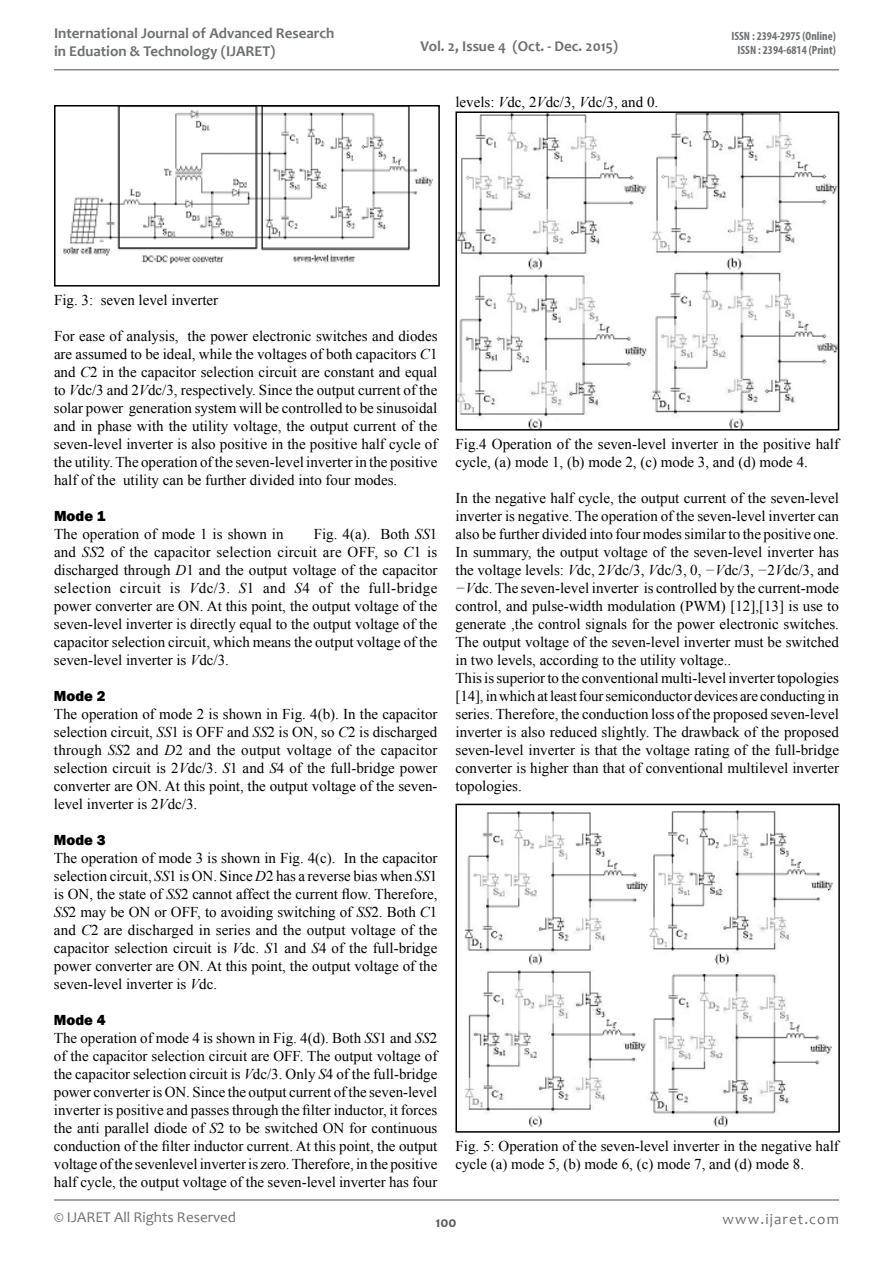
<style>
.page{position:relative;width:893px;height:1263px;background:#fff}
.page>*{position:absolute;margin:0;border:0;box-sizing:border-box;transform-origin:0 0}
.t1{font:15px/18px "Times New Roman";color:#000;text-align:justify}
.t2{font:700 15px/18px "Candara";color:#6d6f71}
.t3{font:15px "Candara";color:#6d6f71}
.t4{font:800 15px "Franklin Gothic";color:#000}
.t5{font:15px "Candara";letter-spacing:.075em;color:#6d6f71}
.t6{font:700 15px "Candara";color:#58595b}
.t7{font:700 condensed 12px/14.4px "Myriad Pro";color:#6d6f71;text-align:center}
.s1{font-style:italic}
</style>
<div class="page">
<hr style="left:54px;top:1199px;width:785px;height:2px;background:#86888b">
<hr style="left:54px;top:69px;width:785px;height:2px;background:#86888b">
<img style="left:63px;top:108px;width:369px;height:156px">
<div style="left:54px;top:105px;width:386px;height:181px;border:2px solid #000"></div>
<img style="left:458px;top:114px;width:378px;height:314px">
<div style="left:455px;top:111px;width:384px;height:320px;border:2px solid #000"></div>
<img style="left:464px;top:810px;width:369px;height:316px">
<div style="left:455px;top:804px;width:385px;height:329px;border:2px solid #000"></div>
<p class="t2" style="left:54px;top:24px;width:282px">International Journal of Advanced Research in Eduation &amp; Technology (IJARET)</p>
<p class="t2" style="left:420px;top:36px;width:199px">Vol. 2, Issue 4 (Oct. - Dec. 2015)</p>
<p class="t7" style="left:731px;top:28px;width:106px">ISSN : 2394-2975 (Online)<br>ISSN : 2394-6814 (Print)</p>
<p class="t1" style="left:455px;top:92px;width:204px">levels: <span class="s1">V</span>dc, 2<span class="s1">V</span>dc/3, <span class="s1">V</span>dc/3, and 0.</p>
<p class="t1" style="left:54px;top:290px;width:166px">Fig. 3: seven level inverter</p>
<p class="t1" style="left:54px;top:326px;width:385px">For ease of analysis, the power electronic switches and diodes are assumed to be ideal, while the voltages of both capacitors <span class="s1">C</span>1 and <span class="s1">C</span>2 in the capacitor selection circuit are constant and equal to <span class="s1">V</span>dc/3 and 2<span class="s1">V</span>dc/3, respectively. Since the output current of the solar power generation system will be controlled to be sinusoidal and in phase with the utility voltage, the output current of the seven-level inverter is also positive in the positive half cycle of the utility.The operation of the seven-level inverter in the positive half of the utility can be further divided into four modes.</p>
<p class="t4" style="left:54px;top:506px;width:53px">Mode 1</p>
<p class="t1" style="left:54px;top:524px;width:231px">The operation of mode 1 is shown in</p>
<p class="t1" style="left:54px;top:524px;width:385px;text-indent:260px">Fig. 4(a). Both <span class="s1">SS</span>1 and <span class="s1">SS</span>2 of the capacitor selection circuit are OFF, so <span class="s1">C</span>1 is discharged through <span class="s1">D</span>1 and the output voltage of the capacitor selection circuit is <span class="s1">V</span>dc/3. <span class="s1">S</span>1 and <span class="s1">S</span>4 of the full-bridge power converter are ON. At this point, the output voltage of the seven-level inverter is directly equal to the output voltage of the capacitor selection circuit, which means the output voltage of the seven-level inverter is <span class="s1">V</span>dc/3.</p>
<p class="t4" style="left:54px;top:686px;width:53px">Mode 2</p>
<p class="t1" style="left:54px;top:704px;width:385px">The operation of mode 2 is shown in Fig. 4(b). In the capacitor selection circuit, <span class="s1">SS</span>1 is OFF and <span class="s1">SS</span>2 is ON, so <span class="s1">C</span>2 is discharged through <span class="s1">SS</span>2 and <span class="s1">D</span>2 and the output voltage of the capacitor selection circuit is 2<span class="s1">V</span>dc/3. <span class="s1">S</span>1 and <span class="s1">S</span>4 of the full-bridge power converter are ON. At this point, the output voltage of the seven&shy;level inverter is 2<span class="s1">V</span>dc/3.</p>
<p class="t4" style="left:54px;top:830px;width:53px">Mode 3</p>
<p class="t1" style="left:54px;top:848px;width:385px">The operation of mode 3 is shown in Fig. 4(c). In the capacitor selection circuit, <span class="s1">SS</span>1 is ON. Since <span class="s1">D</span>2 has a reverse bias when <span class="s1">SS</span>1 is ON, the state of <span class="s1">SS</span>2 cannot affect the current flow. Therefore, <span class="s1">SS</span>2 may be ON or OFF, to avoiding switching of <span class="s1">SS</span>2. Both <span class="s1">C</span>1 and <span class="s1">C</span>2 are discharged in series and the output voltage of the capacitor selection circuit is <span class="s1">V</span>dc. <span class="s1">S</span>1 and <span class="s1">S</span>4 of the full-bridge power converter are ON. At this point, the output voltage of the seven-level inverter is <span class="s1">V</span>dc.</p>
<p class="t4" style="left:54px;top:1010px;width:53px">Mode 4</p>
<p class="t1" style="left:54px;top:1028px;width:385px">The operation of mode 4 is shown in Fig. 4(d). Both <span class="s1">SS</span>1 and <span class="s1">SS</span>2 of the capacitor selection circuit are OFF. The output voltage of the capacitor selection circuit is <span class="s1">V</span>dc/3. Only <span class="s1">S</span>4 of the full-bridge power converter is ON. Since the output current of the seven-level inverter is positive and passes through the filter inductor, it forces the anti parallel diode of <span class="s1">S</span>2 to be switched ON for continuous conduction of the filter inductor current. At this point, the output voltage of the sevenlevel inverter is zero. Therefore, in the positive half cycle, the output voltage of the seven-level inverter has four</p>
<p class="t1" style="left:455px;top:434px;width:385px">Fig.4 Operation of the seven-level inverter in the positive half cycle, (a) mode 1, (b) mode 2, (c) mode 3, and (d) mode 4.</p>
<p class="t1" style="left:455px;top:488px;width:385px;text-align:left">In the negative half cycle, the output current of the seven-level inverter is negative. The operation of the seven-level inverter can also be further divided into four modes similar to the positive one.<br>In summary, the output voltage of the seven-level inverter has the voltage levels: <span class="s1">V</span>dc, 2<span class="s1">V</span>dc/3, <span class="s1">V</span>dc/3, 0, <span class="s1">−V</span>dc/3, <span class="s1">−</span>2<span class="s1">V</span>dc/3, and <span class="s1">−V</span>dc. The seven-level inverter is controlled by the current-mode control, and pulse-width modulation (PWM) [12],[13] is use to generate ,the control signals for the power electronic switches.<br>The output voltage of the seven-level inverter must be switched in two levels, according to the utility voltage..<br>This is superior to the conventional multi-level inverter topologies [14], in which at least four semiconductor devices are conducting in series. Therefore, the conduction loss of the proposed seven-level inverter is also reduced slightly. The drawback of the proposed seven-level inverter is that the voltage rating of the full-bridge converter is higher than that of conventional multilevel inverter topologies.</p>
<p class="t1" style="left:455px;top:1136px;width:385px">Fig. 5: Operation of the seven-level inverter in the negative half cycle (a) mode 5, (b) mode 6, (c) mode 7, and (d) mode 8.</p>
<p class="t3" style="left:54px;top:1207px;width:184px">© IJARET All Rights Reserved</p>
<p class="t5" style="left:723px;top:1210px;width:118px">www.ijaret.com</p>
<p class="t6" style="left:435px;top:1213px;width:23px">100</p>
</div>
